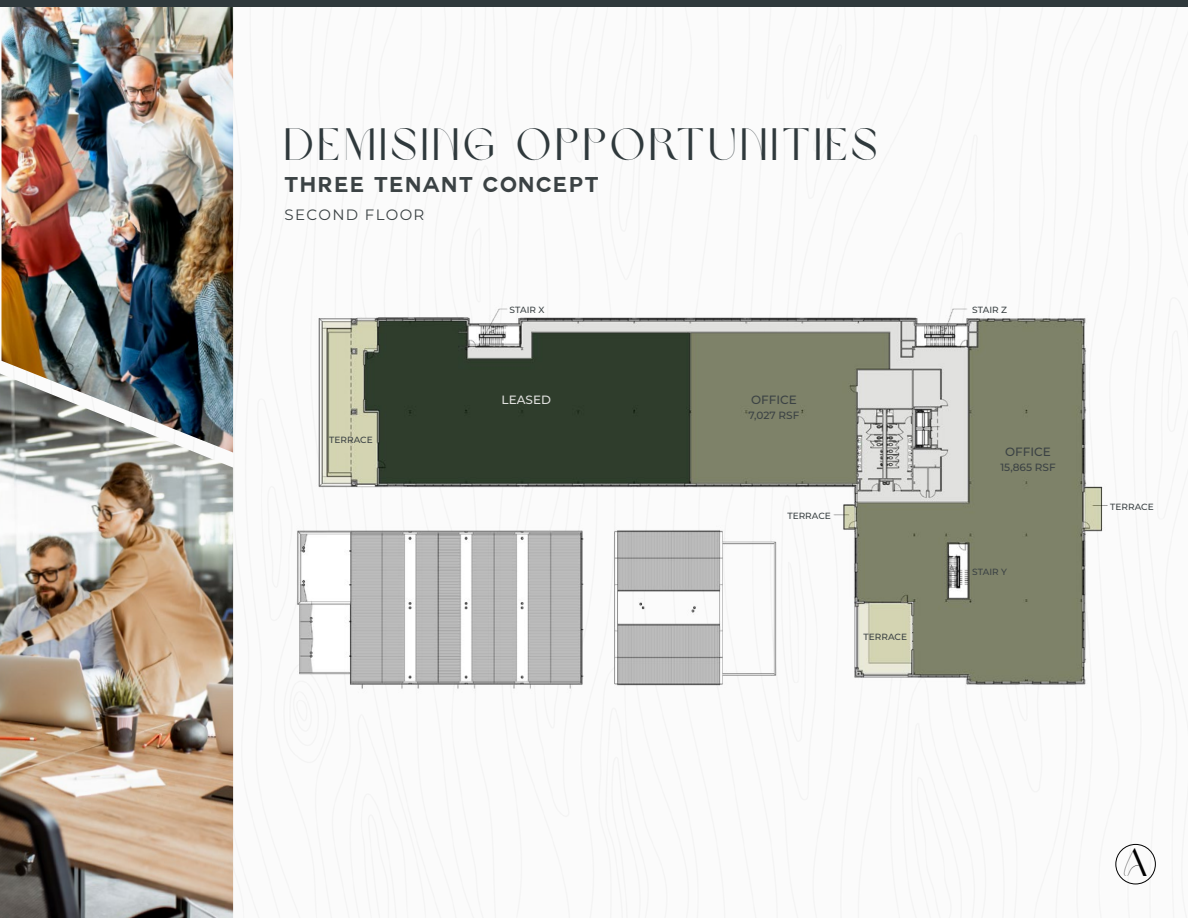
<style>
.page{position:relative;width:1188px;height:918px;background:#fff}
.page>*{position:absolute;margin:0;border:0;box-sizing:border-box;transform-origin:0 0}
.t1{font:45px "Brown Sugar";letter-spacing:.1em;color:#2f393c}
.t2{font:39.6px "Brown Sugar";color:#020202}
.t3{font:700 21px "Couture";letter-spacing:.09em;color:#3b4244}
.t4{font:15px "Montserrat";letter-spacing:.09em;color:#3b4244}
.t5{font:500 12px "Montserrat";color:#3b4244}
.t6{font:500 12px "Montserrat";color:#e1e1df}
.t7{font:500 10.5px "Montserrat";color:#3b4244}
.t8{font:500 9px "Montserrat";color:#3b4244}
</style>
<div class="page">
<img style="left:0;top:6px;width:1188px;height:912px">
<img style="left:0;top:374px;width:233px;height:544px">
<img style="left:2px;top:6px;width:231px;height:447px">
<div style="left:0;top:0;width:1188px;height:6px;background:#2f393c"></div>
<img style="left:280px;top:287px;width:874px;height:440px">
<div style="left:1115px;top:844px;width:41px;height:40px;border:1px solid #000;border-radius:50%"></div>
<h1 class="t1" style="left:285px;top:117px;width:594px">DEMISING OPPORTUNITIES</h1>
<h3 class="t3" style="left:285px;top:175px;width:315px">THREE TENANT CONCEPT</h3>
<h3 class="t4" style="left:285px;top:205px;width:141px">SECOND FLOOR</h3>
<p class="t8" style="left:510px;top:303px;width:36px">STAIR X</p>
<p class="t8" style="left:972px;top:303px;width:36px">STAIR Z</p>
<p class="t8" style="left:329px;top:434px;width:45px">TERRACE</p>
<h3 class="t6" style="left:502px;top:392px;width:51px">LEASED</h3>
<h3 class="t5" style="left:751px;top:392px;width:47px">OFFICE</h3>
<p class="t7" style="left:749px;top:408px;width:52px">7,027 RSF</p>
<p class="t8" style="left:787px;top:509px;width:45px">TERRACE</p>
<p class="t8" style="left:864px;top:631px;width:45px">TERRACE</p>
<h3 class="t5" style="left:1005px;top:443px;width:47px">OFFICE</h3>
<p class="t7" style="left:1000px;top:460px;width:57px">15,865 RSF</p>
<p class="t8" style="left:972px;top:565px;width:36px">STAIR Y</p>
<p class="t8" style="left:1110px;top:500px;width:45px">TERRACE</p>
<h2 class="t2" style="left:1123px;top:839px;width:27px">A</h2>
</div>
